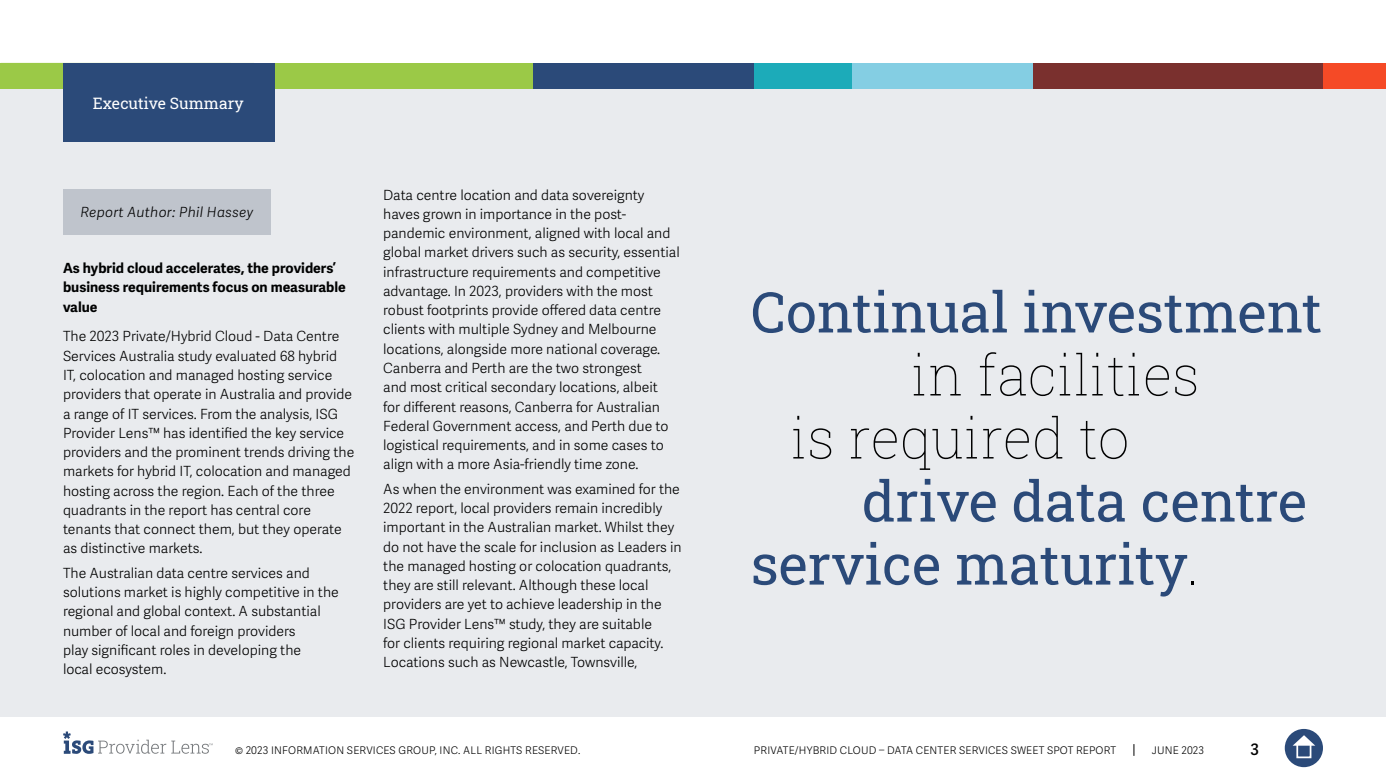
<style>
.page{position:relative;width:1386px;height:780px;background:#fff}
.page>*{position:absolute;margin:0;border:0;box-sizing:border-box;transform-origin:0 0}
.t1{font:56px/63px "Roboto Slab ISG P Regular";color:#2b4a79}
.t2{font:56px/63px "Roboto Slab ISG P Thin";color:#000}
.t3{font:15.75px "Roboto Slab ISG P Regular";color:#fff}
.t4{font:600 15.75px "Adelle Sans";color:#000}
.t5{font:300 14px/19.2px "Adelle Sans";color:#000}
.t6{font:700 14px/19.2px "Adelle Sans";color:#000101}
.t7{font:italic 300 14px "Adelle Sans";letter-spacing:.02em;color:#000}
.t8{font:300 10.5px "Adelle Sans";letter-spacing:.02em;color:#000}
.s1{font-family:"Roboto Slab ISG P Thin";color:#000}
</style>
<div class="page">
<svg style="left:1133px;top:744px;width:1px;height:12px"></svg>
<div style="left:1285px;top:729px;width:38px;height:38px;background:#2b4a79;border-radius:50%"></div>
<svg style="left:1293px;top:735px;width:22px;height:10px"></svg>
<div style="left:1296px;top:743px;width:15px;height:15px;border:2px solid #fff"></div>
<svg style="left:63px;top:731px;width:150px;height:23px"></svg>
<div style="left:0;top:63px;width:1386px;height:654px;background:#e9ebee"></div>
<div style="left:0;top:63px;width:533px;height:25px;background:#9bc947"></div>
<div style="left:533px;top:63px;width:223px;height:25px;background:#2b4a79"></div>
<div style="left:850px;top:63px;width:184px;height:25px;background:#84cee3"></div>
<div style="left:1323px;top:63px;width:63px;height:25px;background:#f54a26"></div>
<div style="left:1033px;top:63px;width:290px;height:25px;background:#7a302e"></div>
<div style="left:754px;top:63px;width:98px;height:25px;background:#1cabb9"></div>
<div style="left:63px;top:63px;width:211px;height:79px;background:#2b4a79"></div>
<div style="left:63px;top:189px;width:208px;height:46px;background:#bfc4cc"></div>
<p class="t3" style="left:93px;top:92px;width:152px">Executive Summary</p>
<p class="t7" style="left:80px;top:204px;width:174px">Report Author: Phil Hassey</p>
<p class="t6" style="left:63px;top:259px;width:284px">As hybrid cloud accelerates, the providers’ business requirements focus on measurable value</p>
<p class="t5" style="left:63px;top:327px;width:293px">The 2023 Private/Hybrid Cloud - Data Centre Services Australia study evaluated 68 hybrid<br>IT, colocation and managed hosting service providers that operate in Australia and provide a range of IT services. From the analysis, ISG Provider Lens™ has identified the key service providers and the prominent trends driving the markets for hybrid IT, colocation and managed hosting across the region. Each of the three quadrants in the report has central core tenants that connect them, but they operate as distinctive markets.</p>
<p class="t5" style="left:63px;top:563px;width:277px">The Australian data centre services and solutions market is highly competitive in the regional and global context. A substantial number of local and foreign providers<br>play significant roles in developing the<br>local ecosystem.</p>
<p class="t5" style="left:383px;top:185px;width:298px">Data centre location and data sovereignty haves grown in importance in the post&shy;pandemic environment, aligned with local and global market drivers such as security, essential infrastructure requirements and competitive advantage. In 2023, providers with the most robust footprints provide offered data centre clients with multiple Sydney and Melbourne locations, alongside more national coverage.<br>Canberra and Perth are the two strongest<br>and most critical secondary locations, albeit<br>for different reasons, Canberra for Australian Federal Government access, and Perth due to logistical requirements, and in some cases to align with a more Asia-friendly time zone.</p>
<p class="t5" style="left:383px;top:479px;width:300px">As when the environment was examined for the 2022 report, local providers remain incredibly important in the Australian market. Whilst they do not have the scale for inclusion as Leaders in the managed hosting or colocation quadrants, they are still relevant. Although these local providers are yet to achieve leadership in the ISG Provider Lens™ study, they are suitable<br>for clients requiring regional market capacity.<br>Locations such as Newcastle, Townsville,</p>
<h1 class="t1" style="left:751px;top:279px;width:573px">Continual investment</h1>
<h1 class="t2" style="left:791px;top:342px;width:411px;text-indent:120px">in facilities is required to</h1>
<h1 class="t1" style="left:751px;top:468px;width:558px;text-indent:111px">drive data centre service maturity<span class="s1">.</span></h1>
<p class="t8" style="left:235px;top:744px;width:347px">© 2023 INFORMATION SERVICES GROUP, INC. ALL RIGHTS RESERVED.</p>
<p class="t8" style="left:754px;top:744px;width:364px">PRIVATE/HYBRID CLOUD – DATA CENTER SERVICES SWEET SPOT REPORT</p>
<p class="t8" style="left:1152px;top:744px;width:54px">JUNE 2023</p>
<p class="t4" style="left:1250px;top:740px;width:10px">3</p>
</div>
